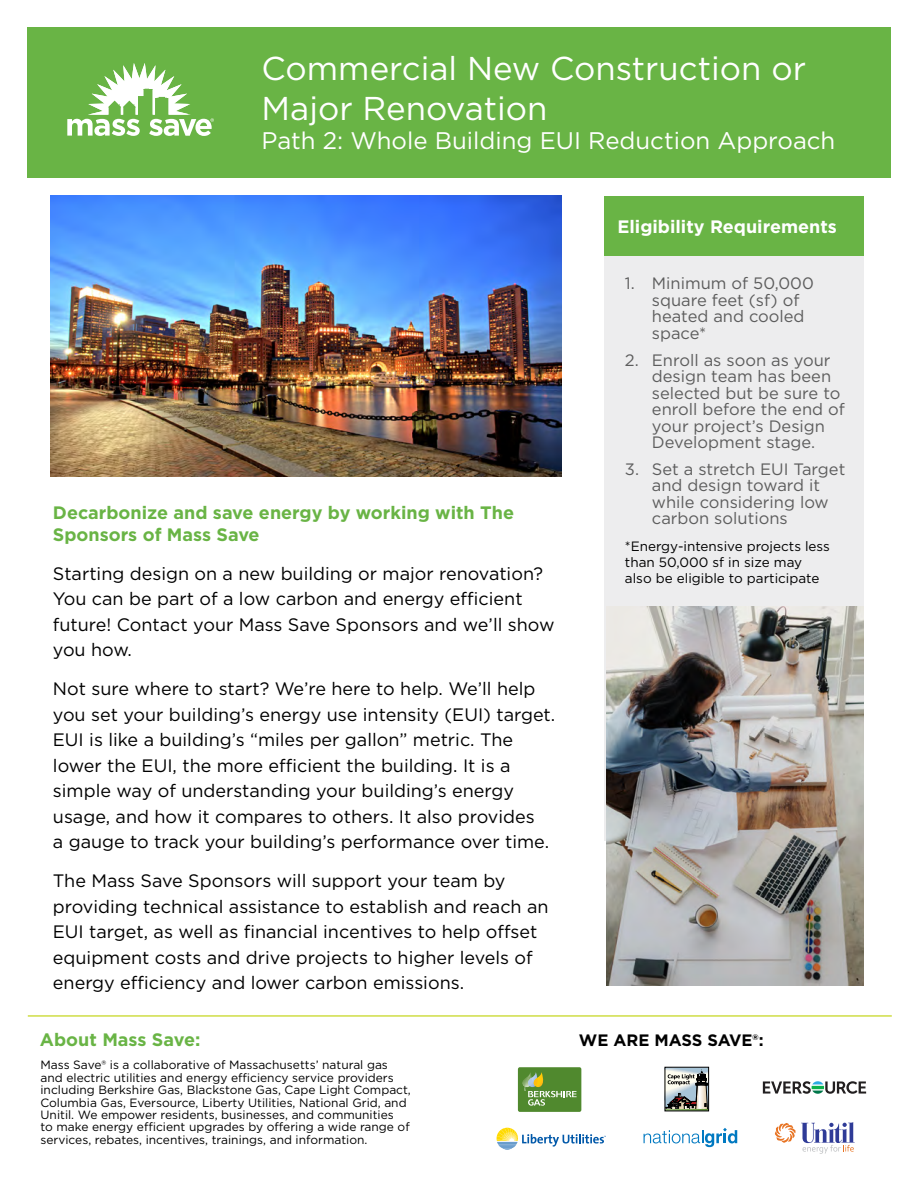
<style>
.page{position:relative;width:918px;height:1188px;background:#fff}
.page>*{position:absolute;margin:0;border:0;box-sizing:border-box;transform-origin:0 0}
.t1{font:33px/39.6px "Gotham";color:#fff}
.t2{font:24px "Gotham";color:#fff}
.t3{font:18px/25.5px "Gotham";color:#000}
.t4{font:700 18px/21.6px "Gotham";color:#69b445}
.t5{font:700 18px "Gotham";color:#fff}
.t6{font:16.5px/16.5px "Gotham";color:#5d5d5d}
.t7{font:700 16.5px "Gotham";color:#000}
.t8{font:13.5px/16.2px "Gotham";color:#000}
.t9{font:12px/12.3px "Gotham";color:#000}
</style>
<div class="page">
<div style="left:27px;top:27px;width:864px;height:150px;background:#69b445"></div>
<svg style="left:67px;top:63px;width:147px;height:73px"></svg>
<hr style="left:28px;top:1015px;width:864px;height:2px;background:#cfdd45">
<svg style="left:497px;top:1128px;width:109px;height:22px"></svg>
<svg style="left:644px;top:1128px;width:93px;height:19px"></svg>
<div style="left:665px;top:1067px;width:44px;height:44px;border:1px solid #000"></div>
<svg style="left:665px;top:1068px;width:44px;height:43px"></svg>
<svg style="left:763px;top:1081px;width:103px;height:13px"></svg>
<svg style="left:775px;top:1122px;width:80px;height:32px"></svg>
<div style="left:518px;top:1067px;width:63px;height:45px;background:#50892e;border-radius:2px"></div>
<svg style="left:522px;top:1072px;width:55px;height:34px"></svg>
<img style="left:50px;top:195px;width:511px;height:282px">
<div style="left:605px;top:196px;width:259px;height:60px;background:#69b445"></div>
<div style="left:605px;top:256px;width:259px;height:584px;background:#ededee"></div>
<img style="left:606px;top:607px;width:258px;height:378px">
<h1 class="t1" style="left:262px;top:48px;width:546px">Commercial New Construction or<br>Major Renovation</h1>
<h2 class="t2" style="left:262px;top:125px;width:575px">Path 2: Whole Building EUI Reduction Approach</h2>
<p class="t4" style="left:53px;top:502px;width:463px">Decarbonize and save energy by working with The<br>Sponsors of Mass Save</p>
<p class="t3" style="left:53px;top:560px;width:503px">Starting design on a new building or major renovation?<br>You can be part of a low carbon and energy efficient future! Contact your Mass Save Sponsors and we’ll show you how.</p>
<p class="t3" style="left:53px;top:676px;width:504px">Not sure where to start? We’re here to help. We’ll help you set your building’s energy use intensity (EUI) target.<br>EUI is like a building’s “miles per gallon” metric. The lower the EUI, the more efficient the building. It is a simple way of understanding your building’s energy usage, and how it compares to others. It also provides<br>a gauge to track your building’s performance over time.</p>
<p class="t3" style="left:53px;top:868px;width:497px">The Mass Save Sponsors will support your team by providing technical assistance to establish and reach an EUI target, as well as financial incentives to help offset equipment costs and drive projects to higher levels of energy efficiency and lower carbon emissions.</p>
<p class="t4" style="left:40px;top:1029px;width:162px">About Mass Save:</p>
<p class="t9" style="left:40px;top:1059px;width:372px">Mass Save® is a collaborative of Massachusetts’ natural gas and electric utilities and energy efficiency service providers including Berkshire Gas, Blackstone Gas, Cape Light Compact, Columbia Gas, Eversource, Liberty Utilities, National Grid, and Unitil. We empower residents, businesses, and communities<br>to make energy efficient upgrades by offering a wide range of services, rebates, incentives, trainings, and information.</p>
<p class="t5" style="left:617px;top:215px;width:221px">Eligibility Requirements</p>
<p class="t6" style="left:652px;top:275px;width:163px;text-indent:-27px">1. Minimum of 50,000 square feet (sf) of heated and cooled space*</p>
<p class="t6" style="left:652px;top:351px;width:194px;text-indent:-27px">2. Enroll as soon as your design team has been selected but be sure to enroll before the end of your project’s Design<br>Development stage.</p>
<p class="t6" style="left:652px;top:460px;width:195px;text-indent:-27px">3. Set a stretch EUI Target and design toward it while considering low carbon solutions</p>
<p class="t8" style="left:625px;top:538px;width:207px">*Energy-intensive projects less than 50,000 sf in size may also be eligible to participate</p>
<p class="t7" style="left:579px;top:1029px;width:186px">WE ARE MASS SAVE®:</p>
</div>
